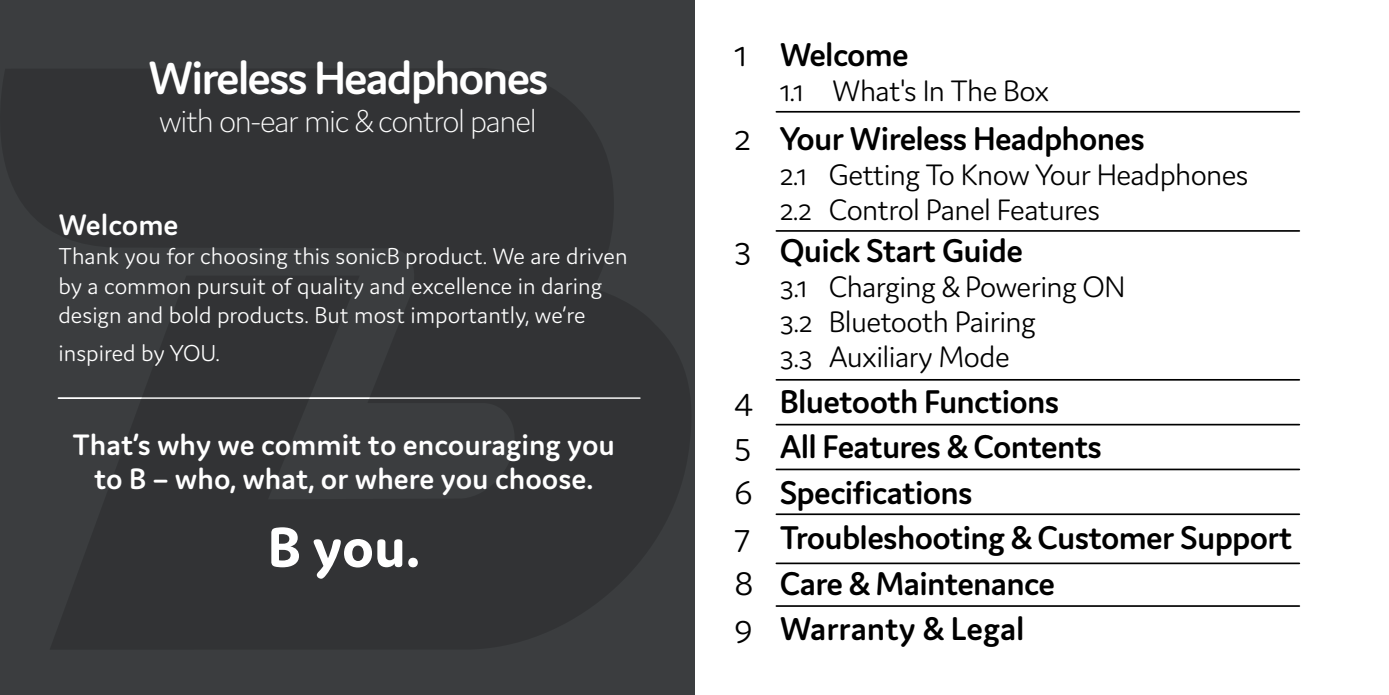
<style>
.page{position:relative;width:1389px;height:695px;background:#fff}
.page>*{position:absolute;margin:0;border:0;box-sizing:border-box;transform-origin:0 0}
.t1{font:700 60.2px "Domus";color:#fff}
.t2{font:600 49.7px "Domus";letter-spacing:-.04em;color:#fff}
.t3{font:600 35px/45.5px "Domus";letter-spacing:-.02em;color:#000}
.t4{font:200 33.6px "Domus";letter-spacing:-.04em;color:#fff}
.t5{font:300 31.5px "Domus";letter-spacing:-.02em;color:#000}
.t6{font:600 31.5px/34.3px "Domus";color:#fff;text-align:center}
.t7{font:300 24.5px/29.4px "Domus";color:#fff}
.s1{font-weight:300;font-size:38.5px}
</style>
<div class="page">
<div style="left:0;top:0;width:694px;height:694px;background:#3b3d3f"></div>
<svg style="left:57px;top:68px;width:638px;height:581px;fill:#323335"></svg>
<hr style="left:776px;top:468px;width:523px;height:2px;background:#000">
<hr style="left:776px;top:513px;width:523px;height:2px;background:#000">
<hr style="left:776px;top:562px;width:523px;height:2px;background:#000">
<hr style="left:776px;top:230px;width:523px;height:2px;background:#000">
<hr style="left:776px;top:423px;width:523px;height:2px;background:#000">
<hr style="left:776px;top:111px;width:523px;height:2px;background:#000">
<hr style="left:776px;top:379px;width:523px;height:1px;background:#000">
<hr style="left:776px;top:605px;width:523px;height:1px;background:#000">
<p class="t2" style="left:148px;top:51px;width:402px">Wireless Headphones</p>
<p class="t4" style="left:159px;top:103px;width:379px">with on-ear mic &amp; control panel</p>
<p class="t6" style="left:58px;top:207px;width:122px">Welcome</p>
<p class="t7" style="left:58px;top:241px;width:571px">Thank you for choosing this sonicB product. We are driven by a common pursuit of quality and excellence in daring design and bold products. But most importantly, we’re</p>
<p class="t7" style="left:58px;top:338px;width:163px">inspired by YOU.</p>
<p class="t6" style="left:72px;top:427px;width:544px">That’s why we commit to encouraging you to B – who, what, or where you choose.</p>
<p class="t1" style="left:268px;top:514px;width:154px">B you.</p>
<p class="t3" style="left:734px;top:31px;width:176px"><span class="s1">1</span> Welcome</p>
<p class="t5" style="left:780px;top:73px;width:271px">1.1 What's In The Box</p>
<p class="t3" style="left:734px;top:115px;width:412px"><span class="s1">2</span> Your Wireless Headphones</p>
<p class="t5" style="left:780px;top:157px;width:470px">2.1 Getting To Know Your Headphones</p>
<p class="t5" style="left:780px;top:192px;width:322px">2.2 Control Panel Features</p>
<p class="t3" style="left:734px;top:227px;width:290px"><span class="s1">3</span> Quick Start Guide</p>
<p class="t5" style="left:780px;top:269px;width:347px">3.1 Charging &amp; Powering ON</p>
<p class="t5" style="left:780px;top:304px;width:258px">3.2 Bluetooth Pairing</p>
<p class="t5" style="left:780px;top:339px;width:232px">3.3 Auxiliary Mode</p>
<p class="t3" style="left:734px;top:378px;width:327px"><span class="s1">4</span> Bluetooth Functions</p>
<p class="t3" style="left:734px;top:423px;width:369px"><span class="s1">5</span> All Features &amp; Contents</p>
<p class="t3" style="left:734px;top:469px;width:560px"><span class="s1">6</span> Specifications<br><span class="s1">7</span> Troubleshooting &amp; Customer Support<br><span class="s1">8</span> Care &amp; Maintenance<br><span class="s1">9</span> Warranty &amp; Legal</p>
</div>
